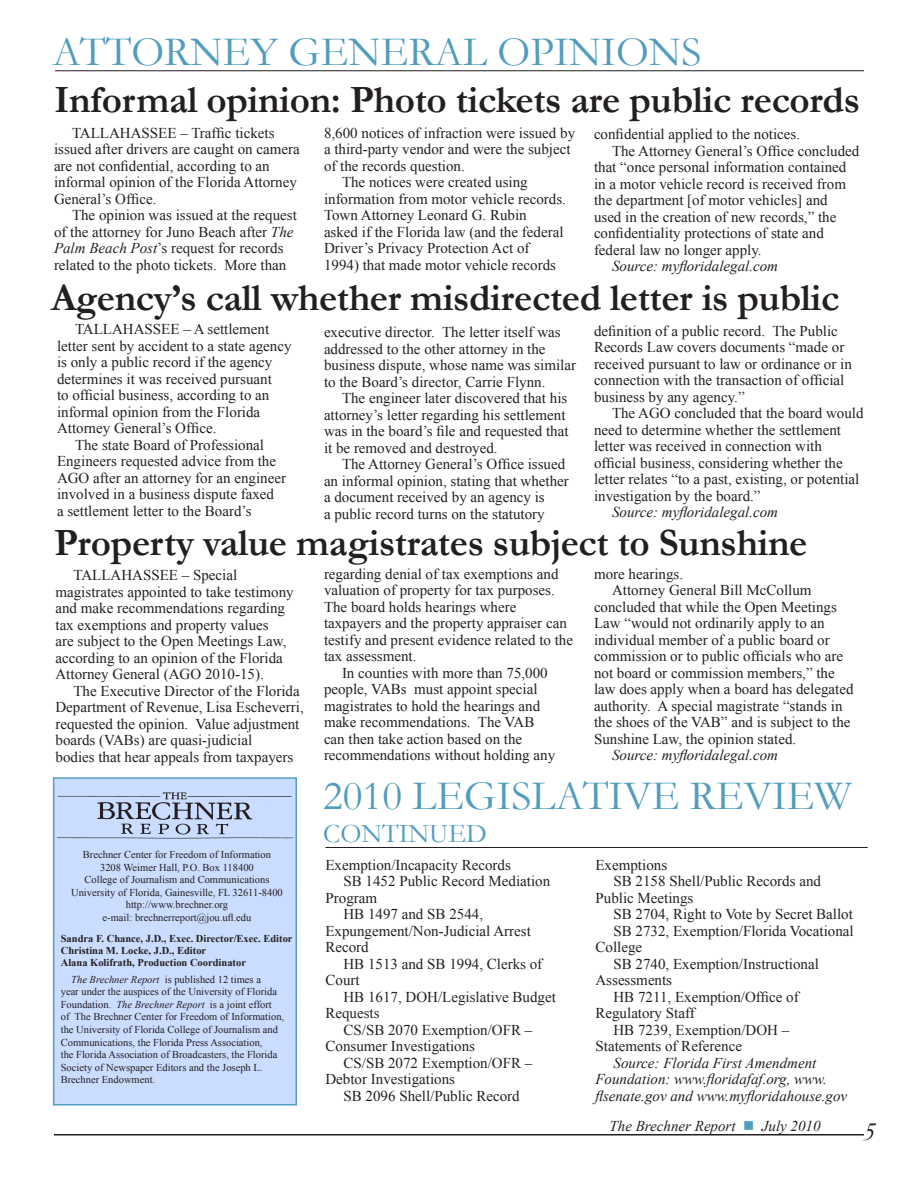
<style>
.page{position:relative;width:918px;height:1188px;background:#fff}
.page>*{position:absolute;margin:0;border:0;box-sizing:border-box;transform-origin:0 0}
.Headline{font:42px "Garamond";color:#529cbe}
.Headline_28{font:700 39px "Garamond";letter-spacing:-.01em;color:#231f20}
.Headline-2{font:27px "Garamond";color:#529cbe}
.t1{font:italic 27px "Garamond";color:#231f20}
.t2{font:15px/16.5px "Times New Roman";color:#231f20}
.t3{font:italic 15px/16.5px "Times New Roman";color:#231f20}
.t4{font:10.5px/12.6px "Times New Roman";color:#231f20}
.t5{font:700 10.5px "Times New Roman";color:#231f20}
.s1{font-style:italic}
.s2{color:#529cbe}
</style>
<div class="page">
<hr style="left:54px;top:1134px;width:810px;height:2px;background:#231f20">
<hr style="left:55px;top:70px;width:809px;height:1px;background:#231f20">
<div style="left:53px;top:777px;width:244px;height:329px;background:#cadcff;border:2px solid #529cbe"></div>
<hr style="left:326px;top:847px;width:542px;height:1px;background:#231f20">
<img style="left:56px;top:789px;width:241px;height:54px">
<p class="Headline" style="left:53px;top:24px;width:650px">ATTORNEY GENERAL OPINIONS</p>
<p class="Headline_28" style="left:54px;top:74px;width:808px">Informal opinion: Photo tickets are public records</p>
<p class="t2" style="left:54px;top:124px;width:247px;text-indent:18px">TALLAHASSEE – Traffic tickets issued after drivers are caught on camera are not confidential, according to an informal opinion of the Florida Attorney General’s Office.</p>
<p class="t2" style="left:54px;top:207px;width:244px;text-indent:18px">The opinion was issued at the request of the attorney for Juno Beach after <span class="s1">The Palm Beach Post</span>’s request for records related to the photo tickets. More than</p>
<p class="t2" style="left:324px;top:124px;width:253px">8,600 notices of infraction were issued by a third-party vendor and were the subject of the records question.</p>
<p class="t2" style="left:324px;top:174px;width:244px;text-indent:18px">The notices were created using information from motor vehicle records.<br>Town Attorney Leonard G. Rubin<br>asked if the Florida law (and the federal Driver’s Privacy Protection Act of 1994) that made motor vehicle records</p>
<p class="t2" style="left:594px;top:126px;width:208px">confidential applied to the notices.</p>
<p class="t2" style="left:594px;top:142px;width:267px;text-indent:18px">The Attorney General’s Office concluded that “once personal information contained in a motor vehicle record is received from the department [of motor vehicles] and<br>used in the creation of new records,” the confidentiality protections of state and federal law no longer apply.</p>
<p class="t3" style="left:612px;top:258px;width:168px">Source: myfloridalegal.com</p>
<p class="Headline_28" style="left:51px;top:272px;width:790px">Agency’s call whether misdirected letter is public</p>
<p class="t2" style="left:57px;top:321px;width:236px;text-indent:18px">TALLAHASSEE – A settlement letter sent by accident to a state agency is only a public record if the agency determines it was received pursuant<br>to official business, according to an informal opinion from the Florida Attorney General’s Office.</p>
<p class="t2" style="left:57px;top:436px;width:231px;text-indent:18px">The state Board of Professional Engineers requested advice from the AGO after an attorney for an engineer involved in a business dispute faxed<br>a settlement letter to the Board’s</p>
<p class="t2" style="left:324px;top:324px;width:254px">executive director. The letter itself was addressed to the other attorney in the business dispute, whose name was similar to the Board’s director, Carrie Flynn.</p>
<p class="t2" style="left:324px;top:390px;width:246px;text-indent:18px">The engineer later discovered that his attorney’s letter regarding his settlement was in the board’s file and requested that it be removed and destroyed.</p>
<p class="t2" style="left:324px;top:456px;width:246px;text-indent:18px">The Attorney General’s Office issued an informal opinion, stating that whether a document received by an agency is<br>a public record turns on the statutory</p>
<p class="t2" style="left:594px;top:322px;width:259px">definition of a public record. The Public Records Law covers documents “made or received pursuant to law or ordinance or in connection with the transaction of official business by any agency.”</p>
<p class="t2" style="left:594px;top:405px;width:271px;text-indent:18px">The AGO concluded that the board would need to determine whether the settlement letter was received in connection with official business, considering whether the letter relates “to a past, existing, or potential investigation by the board.”</p>
<p class="t3" style="left:612px;top:504px;width:168px">Source: myfloridalegal.com</p>
<p class="Headline_28" style="left:54px;top:516px;width:755px">Property value magistrates subject to Sunshine</p>
<p class="t2" style="left:56px;top:567px;width:240px;text-indent:18px">TALLAHASSEE – Special magistrates appointed to take testimony and make recommendations regarding tax exemptions and property values<br>are subject to the Open Meetings Law, according to an opinion of the Florida Attorney General (AGO 2010-15).</p>
<p class="t2" style="left:56px;top:682px;width:250px;text-indent:18px">The Executive Director of the Florida Department of Revenue, Lisa Escheverri, requested the opinion. Value adjustment boards (VABs) are quasi-judicial<br>bodies that hear appeals from taxpayers</p>
<p class="t4" style="left:83px;top:848px;width:190px">Brechner Center for Freedom of Information</p>
<p class="t4" style="left:100px;top:861px;width:155px">3208 Weimer Hall, P.O. Box 118400</p>
<p class="t4" style="left:85px;top:873px;width:186px">College of Journalism and Communications</p>
<p class="t4" style="left:71px;top:886px;width:213px">University of Florida, Gainesville, FL 32611-8400</p>
<p class="t4" style="left:126px;top:899px;width:104px">http://www.brechner.org</p>
<p class="t4" style="left:103px;top:911px;width:150px">e-mail: brechnerreport@jou.ufl.edu</p>
<p class="t5" style="left:61px;top:931px;width:233px">Sandra F. Chance, J.D., Exec. Director/Exec. Editor</p>
<p class="t5" style="left:61px;top:943px;width:147px">Christina M. Locke, J.D., Editor</p>
<p class="t5" style="left:61px;top:955px;width:187px">Alana Kolifrath, Production Coordinator</p>
<p class="t4" style="left:61px;top:973px;width:225px;text-indent:10px"><span class="s1">The Brechner Report</span> is published 12 times a<br>year under the auspices of the University of Florida Foundation. <span class="s1">The Brechner Report</span> is a joint effort<br>of The Brechner Center for Freedom of Information, the University of Florida College of Journalism and Communications, the Florida Press Association,<br>the Florida Association of Broadcasters, the Florida Society of Newspaper Editors and the Joseph L.<br>Brechner Endowment.</p>
<p class="t2" style="left:324px;top:565px;width:251px">regarding denial of tax exemptions and valuation of property for tax purposes.<br>The board holds hearings where taxpayers and the property appraiser can testify and present evidence related to the tax assessment.</p>
<p class="t2" style="left:324px;top:664px;width:233px;text-indent:18px">In counties with more than 75,000 people, VABs must appoint special magistrates to hold the hearings and make recommendations. The VAB can then take action based on the recommendations without holding any</p>
<p class="t2" style="left:594px;top:565px;width:91px">more hearings.</p>
<p class="t2" style="left:594px;top:582px;width:261px;text-indent:18px">Attorney General Bill McCollum concluded that while the Open Meetings Law “would not ordinarily apply to an individual member of a public board or commission or to public officials who are not board or commission members,” the law does apply when a board has delegated authority. A special magistrate “stands in the shoes of the VAB” and is subject to the Sunshine Law, the opinion stated.</p>
<p class="t3" style="left:612px;top:747px;width:168px">Source: myfloridalegal.com</p>
<p class="Headline" style="left:323px;top:768px;width:530px">2010 LEGISLATIVE REVIEW</p>
<p class="Headline-2" style="left:323px;top:815px;width:165px">CONTINUED</p>
<p class="t2" style="left:326px;top:856px;width:187px">Exemption/Incapacity Records</p>
<p class="t2" style="left:326px;top:873px;width:226px;text-indent:18px">SB 1452 Public Record Mediation<br>Program</p>
<p class="t2" style="left:326px;top:906px;width:207px;text-indent:18px">HB 1497 and SB 2544,<br>Expungement/Non-Judicial Arrest<br>Record</p>
<p class="t2" style="left:326px;top:955px;width:218px;text-indent:18px">HB 1513 and SB 1994, Clerks of<br>Court</p>
<p class="t2" style="left:326px;top:988px;width:232px;text-indent:18px">HB 1617, DOH/Legislative Budget<br>Requests</p>
<p class="t2" style="left:326px;top:1021px;width:208px;text-indent:18px">CS/SB 2070 Exemption/OFR –<br>Consumer Investigations</p>
<p class="t2" style="left:326px;top:1054px;width:208px;text-indent:18px">CS/SB 2072 Exemption/OFR –<br>Debtor Investigations</p>
<p class="t2" style="left:344px;top:1087px;width:178px">SB 2096 Shell/Public Record</p>
<p class="t2" style="left:596px;top:856px;width:73px">Exemptions</p>
<p class="t2" style="left:596px;top:873px;width:227px;text-indent:18px">SB 2158 Shell/Public Records and<br>Public Meetings</p>
<p class="t2" style="left:614px;top:906px;width:241px">SB 2704, Right to Vote by Secret Ballot</p>
<p class="t2" style="left:596px;top:922px;width:260px;text-indent:18px">SB 2732, Exemption/Florida Vocational<br>College</p>
<p class="t2" style="left:596px;top:955px;width:225px;text-indent:18px">SB 2740, Exemption/Instructional<br>Assessments</p>
<p class="t2" style="left:596px;top:988px;width:205px;text-indent:18px">HB 7211, Exemption/Office of<br>Regulatory Staff</p>
<p class="t2" style="left:596px;top:1021px;width:195px;text-indent:18px">HB 7239, Exemption/DOH –<br>Statements of Reference</p>
<p class="t3" style="left:596px;top:1054px;width:253px;text-indent:18px">Source: Florida First Amendment<br>Foundation: www.floridafaf.org, www. flsenate.gov and www.myfloridahouse.gov</p>
<p class="t3" style="left:610px;top:1117px;width:213px">The Brechner Report <span class="s2">■</span> July 2010</p>
<p class="t1" style="left:863px;top:1114px;width:14px">5</p>
</div>
